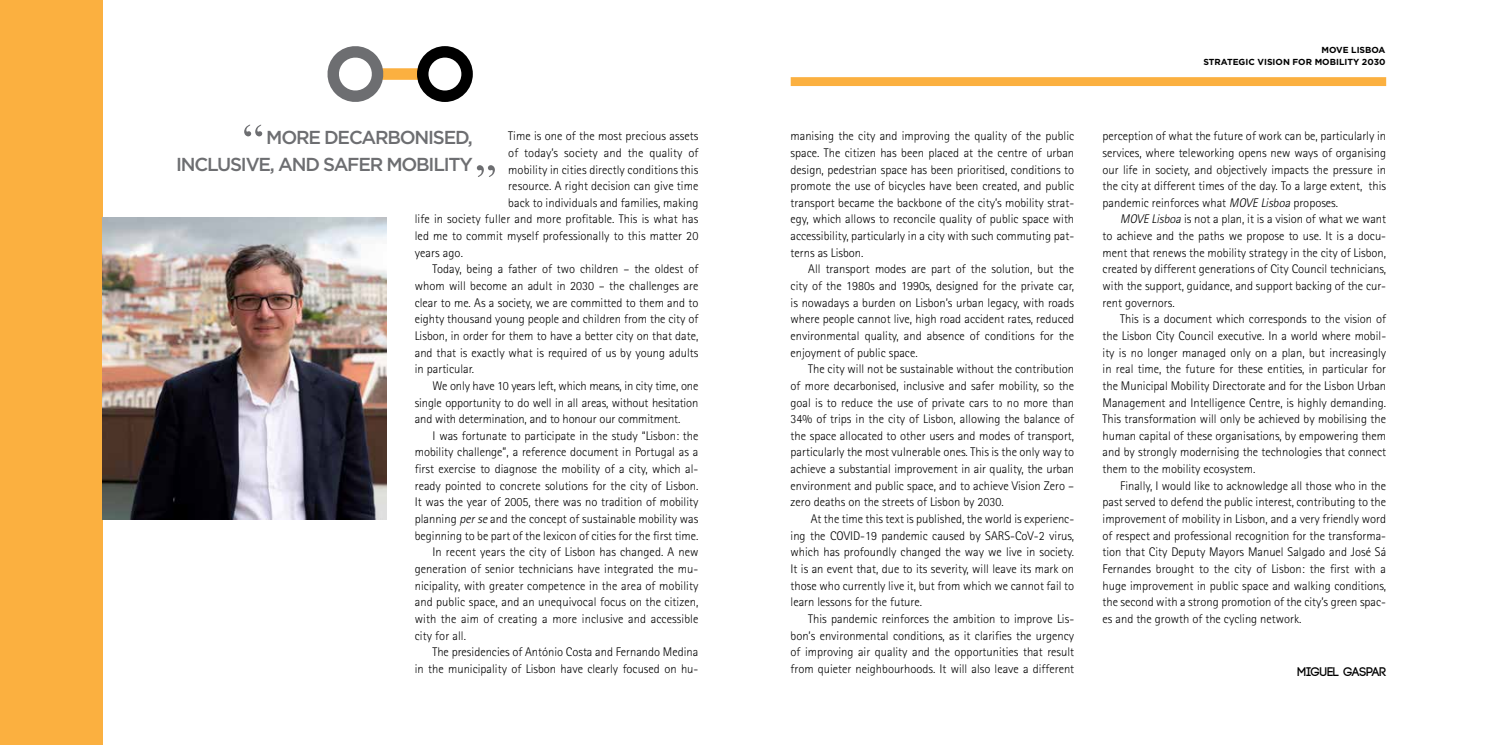
<style>
.page{position:relative;width:1489px;height:745px;background:#fff}
.page>*{position:absolute;margin:0;border:0;box-sizing:border-box;transform-origin:0 0}
.t1{font:500 18.75px/26.9px "Gotham";letter-spacing:-.065em;color:#6d6e71;text-align:right}
.t2{font:300 12.5px/16.6px "Rotis Sans Serif";color:#000;text-align:justify}
.t3{font:700 12.5px "Code";color:#000}
.t4{font:700 8.75px/12.5px "Gotham";color:#000;text-align:right}
.s1{font-style:italic}
</style>
<div class="page">
<div style="left:0;top:0;width:103px;height:744px;background:#fbb040"></div>
<div style="left:376px;top:68px;width:46px;height:12px;background:#fbb040"></div>
<svg style="left:417px;top:46px;width:56px;height:56px"></svg>
<svg style="left:327px;top:46px;width:59px;height:56px"></svg>
<svg style="left:477px;top:165px;width:18px;height:12px"></svg>
<svg style="left:244px;top:124px;width:18px;height:12px"></svg>
<img style="left:103px;top:217px;width:283px;height:302px">
<div style="left:790px;top:77px;width:595px;height:9px;background:#fbb040"></div>
<h1 class="t1" style="left:176px;top:124px;width:298px">MORE DECARBONISED,<br>INCLUSIVE, AND SAFER MOBILITY</h1>
<p class="t2" style="left:508px;top:128px;width:192px">Time is one of the most precious assets</p>
<p class="t2" style="left:508px;top:144px;width:192px">of today’s society and the quality of</p>
<p class="t2" style="left:508px;top:161px;width:192px">mobility in cities directly conditions this</p>
<p class="t2" style="left:508px;top:177px;width:192px">resource. A right decision can give time</p>
<p class="t2" style="left:508px;top:194px;width:192px">back to individuals and families, making</p>
<p class="t2" style="left:415px;top:211px;width:285px">life in society fuller and more profitable. This is what has</p>
<p class="t2" style="left:415px;top:227px;width:285px">led me to commit myself professionally to this matter 20</p>
<p class="t2" style="left:415px;top:244px;width:50px">years ago.</p>
<p class="t2" style="left:432px;top:261px;width:267px">Today, being a father of two children – the oldest of</p>
<p class="t2" style="left:415px;top:277px;width:285px">whom will become an adult in 2030 – the challenges are</p>
<p class="t2" style="left:415px;top:294px;width:285px">clear to me. As a society, we are committed to them and to</p>
<p class="t2" style="left:415px;top:310px;width:285px">eighty thousand young people and children from the city of</p>
<p class="t2" style="left:415px;top:327px;width:285px">Lisbon, in order for them to have a better city on that date,</p>
<p class="t2" style="left:415px;top:344px;width:285px">and that is exactly what is required of us by young adults</p>
<p class="t2" style="left:415px;top:360px;width:61px">in particular.</p>
<p class="t2" style="left:432px;top:377px;width:267px">We only have 10 years left, which means, in city time, one</p>
<p class="t2" style="left:415px;top:394px;width:285px">single opportunity to do well in all areas, without hesitation</p>
<p class="t2" style="left:415px;top:410px;width:267px">and with determination, and to honour our commitment.</p>
<p class="t2" style="left:432px;top:427px;width:267px">I was fortunate to participate in the study “Lisbon: the</p>
<p class="t2" style="left:415px;top:443px;width:285px">mobility challenge”, a reference document in Portugal as a</p>
<p class="t2" style="left:415px;top:460px;width:285px">first exercise to diagnose the mobility of a city, which al-</p>
<p class="t2" style="left:415px;top:477px;width:285px">ready pointed to concrete solutions for the city of Lisbon.</p>
<p class="t2" style="left:415px;top:493px;width:285px">It was the year of 2005, there was no tradition of mobility</p>
<p class="t2" style="left:415px;top:510px;width:285px">planning <span class="s1">perse</span> and the concept of sustainable mobility was</p>
<p class="t2" style="left:415px;top:527px;width:285px">beginning to be part of the lexicon of cities for the first time.</p>
<p class="t2" style="left:432px;top:543px;width:267px">In recent years the city of Lisbon has changed. A new</p>
<p class="t2" style="left:415px;top:560px;width:285px">generation of senior technicians have integrated the mu-</p>
<p class="t2" style="left:415px;top:576px;width:285px">nicipality, with greater competence in the area of mobility</p>
<p class="t2" style="left:415px;top:593px;width:285px">and public space, and an unequivocal focus on the citizen,</p>
<p class="t2" style="left:415px;top:610px;width:285px">with the aim of creating a more inclusive and accessible</p>
<p class="t2" style="left:415px;top:626px;width:53px">city for all.</p>
<p class="t2" style="left:432px;top:643px;width:267px">The presidencies of António Costa and Fernando Medina</p>
<p class="t2" style="left:415px;top:660px;width:285px">in the municipality of Lisbon have clearly focused on hu-</p>
<p class="t2" style="left:790px;top:128px;width:285px">manising the city and improving the quality of the public space. The citizen has been placed at the centre of urban design, pedestrian space has been prioritised, conditions to promote the use of bicycles have been created, and public transport became the backbone of the city’s mobility strat&shy;egy, which allows to reconcile quality of public space with accessibility, particularly in a city with such commuting pat&shy;terns as Lisbon.</p>
<p class="t2" style="left:790px;top:261px;width:285px;text-indent:18px">All transport modes are part of the solution, but the city of the 1980s and 1990s, designed for the private car, is nowadays a burden on Lisbon’s urban legacy, with roads where people cannot live, high road accident rates, reduced environmental quality, and absence of conditions for the enjoyment of public space.</p>
<p class="t2" style="left:790px;top:360px;width:285px;text-indent:18px">The city will not be sustainable without the contribution of more decarbonised, inclusive and safer mobility, so the goal is to reduce the use of private cars to no more than 34% of trips in the city of Lisbon, allowing the balance of the space allocated to other users and modes of transport, particularly the most vulnerable ones. This is the only way to achieve a substantial improvement in air quality, the urban environment and public space, and to achieve Vision Zero – zero deaths on the streets of Lisbon by 2030.</p>
<p class="t2" style="left:790px;top:510px;width:285px;text-indent:20px">At the time this text is published, the world is experienc&shy;ing the COVID-19 pandemic caused by SARS-CoV-2 virus, which has profoundly changed the way we live in society.<br>It is an event that, due to its severity, will leave its mark on those who currently live it, but from which we cannot fail to learn lessons for the future.</p>
<p class="t2" style="left:790px;top:610px;width:285px;text-indent:18px">This pandemic reinforces the ambition to improve Lis&shy;bon’s environmental conditions, as it clarifies the urgency of improving air quality and the opportunities that result from quieter neighbourhoods. It will also leave a different</p>
<p class="t4" style="left:1203px;top:43px;width:183px">MOVE LISBOA<br>STRATEGIC VISION FOR MOBILITY 2030</p>
<p class="t2" style="left:1102px;top:128px;width:285px">perception of what the future of work can be, particularly in services, where teleworking opens new ways of organising our life in society, and objectively impacts the pressure in the city at different times of the day. To a large extent, this pandemic reinforces what <span class="s1">MOVE Lisboa</span> proposes.</p>
<p class="t2" style="left:1102px;top:211px;width:285px;text-indent:18px"><span class="s1">MOVE Lisboa</span> is not a plan, it is a vision of what we want to achieve and the paths we propose to use. It is a docu&shy;ment that renews the mobility strategy in the city of Lisbon, created by different generations of City Council technicians, with the support, guidance, and support backing of the cur&shy;rent governors.</p>
<p class="t2" style="left:1102px;top:310px;width:285px;text-indent:18px">This is a document which corresponds to the vision of the Lisbon City Council executive. In a world where mobil&shy;ity is no longer managed only on a plan, but increasingly in real time, the future for these entities, in particular for the Municipal Mobility Directorate and for the Lisbon Urban Management and Intelligence Centre, is highly demanding.<br>This transformation will only be achieved by mobilising the human capital of these organisations, by empowering them and by strongly modernising the technologies that connect them to the mobility ecosystem.</p>
<p class="t2" style="left:1102px;top:477px;width:285px;text-indent:18px">Finally, I would like to acknowledge all those who in the past served to defend the public interest, contributing to the improvement of mobility in Lisbon, and a very friendly word of respect and professional recognition for the transforma&shy;tion that City Deputy Mayors Manuel Salgado and José Sá Fernandes brought to the city of Lisbon: the first with a huge improvement in public space and walking conditions, the second with a strong promotion of the city’s green spac&shy;es and the growth of the cycling network.</p>
<p class="t3" style="left:1297px;top:664px;width:90px">MIGUEL GASPAR</p>
</div>
